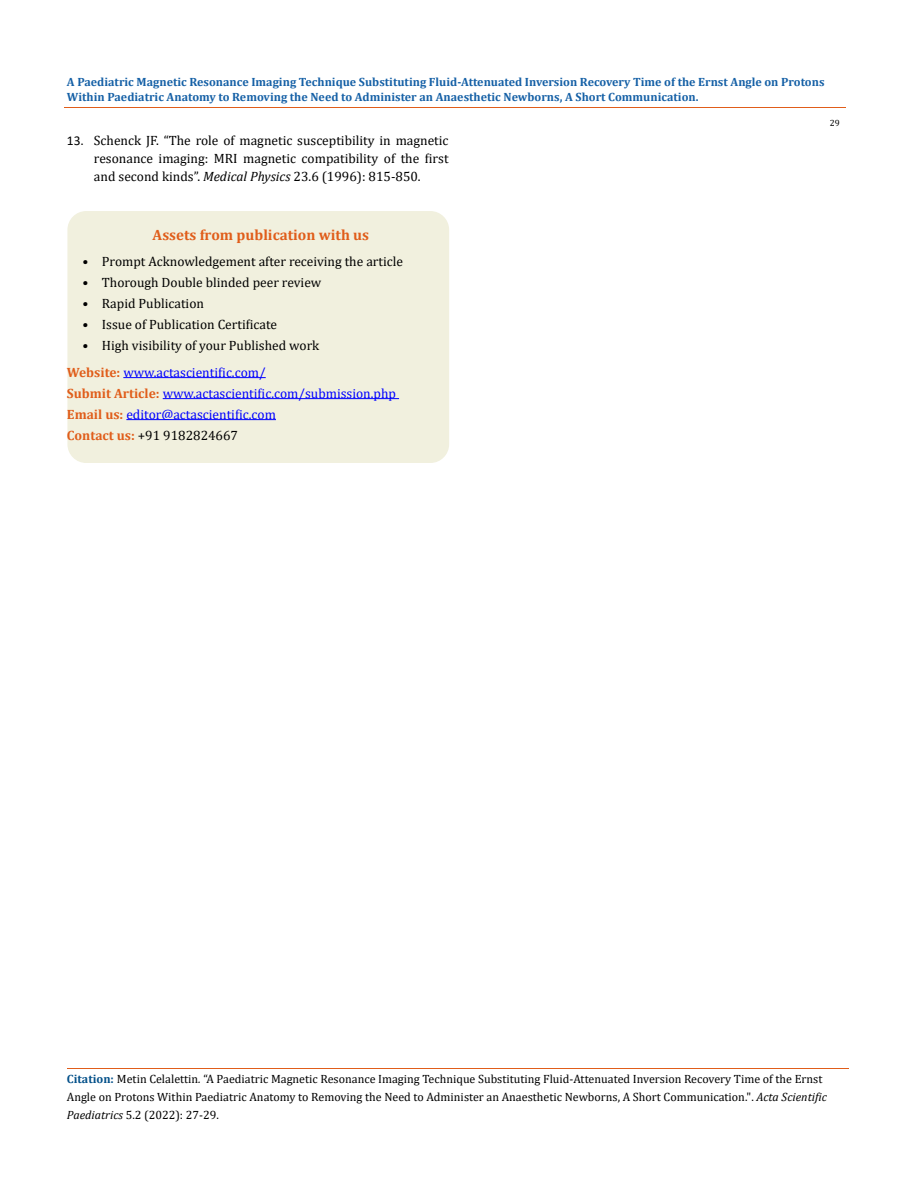
<style>
.page{position:relative;width:917px;height:1188px;background:#fff}
.page>*{position:absolute;margin:0;border:0;box-sizing:border-box;transform-origin:0 0}
.t1{font:700 15px "Cambria";color:#e05d1a}
.t2{font:13.5px/18px "Cambria";color:#000;text-align:justify}
.t3{font:13.5px/21px "Cambria";color:#00f}
.t4{font:12px/18px "Cambria";color:#000}
.t5{font:700 12px/15px "Cambria";color:#1560a6}
.t6{font:9px "Cambria";color:#000}
.s1{font-family:"Calibri"}
.s2{font-style:italic}
.s3{font-weight:700;color:#e05d1a}
.s4{color:#000}
.s5{font-weight:700;color:#035089}
</style>
<div class="page">
<div style="left:68px;top:212px;width:380px;height:250px;background:#f1f0de;border-radius:18px"></div>
<div style="left:67px;top:211px;width:382px;height:252px;border:2px solid #f1f0de;border-radius:18px"></div>
<hr style="left:123px;top:377px;width:143px;height:1px;background:#00f">
<hr style="left:163px;top:398px;width:236px;height:1px;background:#00f">
<hr style="left:126px;top:419px;width:150px;height:1px;background:#00f">
<hr style="left:64px;top:108px;width:781px;height:1px;background:#e05d1a">
<hr style="left:67px;top:1068px;width:781px;height:1px;background:#e05d1a">
<p class="t5" style="left:67px;top:74px;width:759px">A Paediatric Magnetic Resonance Imaging Technique Substituting Fluid-Attenuated Inversion Recovery Time of the Ernst Angle on Protons<br>Within Paediatric Anatomy to Removing the Need to Administer an Anaesthetic Newborns, A Short Communication.</p>
<p class="t2" style="left:94px;top:132px;width:356px;text-indent:-27px"><span class="s1">13.</span> Schenck JF. “The role of magnetic susceptibility in magnetic resonance imaging: MRI magnetic compatibility of the first and second kinds”. <span class="s2">Medical Physics</span> 23.6 (1996): 815-850.</p>
<p class="t1" style="left:152px;top:224px;width:218px">Assets from publication with us</p>
<p class="t2" style="left:82px;top:252px;width:322px">• Prompt Acknowledgement after receiving the article</p>
<p class="t2" style="left:82px;top:273px;width:240px">• Thorough Double blinded peer review</p>
<p class="t2" style="left:82px;top:294px;width:123px">• Rapid Publication</p>
<p class="t2" style="left:82px;top:315px;width:196px">• Issue of Publication Certificate</p>
<p class="t2" style="left:82px;top:336px;width:238px">• High visibility of your Published work</p>
<p class="t3" style="left:67px;top:362px;width:330px"><span class="s3">Website:</span> www.actascientific.com/<br><span class="s3">Submit Article:</span> www.actascientific.com/submission.php <span class="s3">Email us:</span> editor@actascientific.com<br><span class="s3">Contact us:</span> <span class="s4">+91 9182824667</span></p>
<p class="t6" style="left:829px;top:118px;width:11px">29</p>
<p class="t4" style="left:67px;top:1070px;width:761px"><span class="s5">Citation:</span> Metin Celalettin<span class="s2">.</span> “A Paediatric Magnetic Resonance Imaging Technique Substituting Fluid-Attenuated Inversion Recovery Time of the Ernst<br>Angle on Protons Within Paediatric Anatomy to Removing the Need to Administer an Anaesthetic Newborns, A Short Communication.". <span class="s2">Acta Scientific<br>Paediatrics</span> 5.2 (2022): 27-29.</p>
</div>
